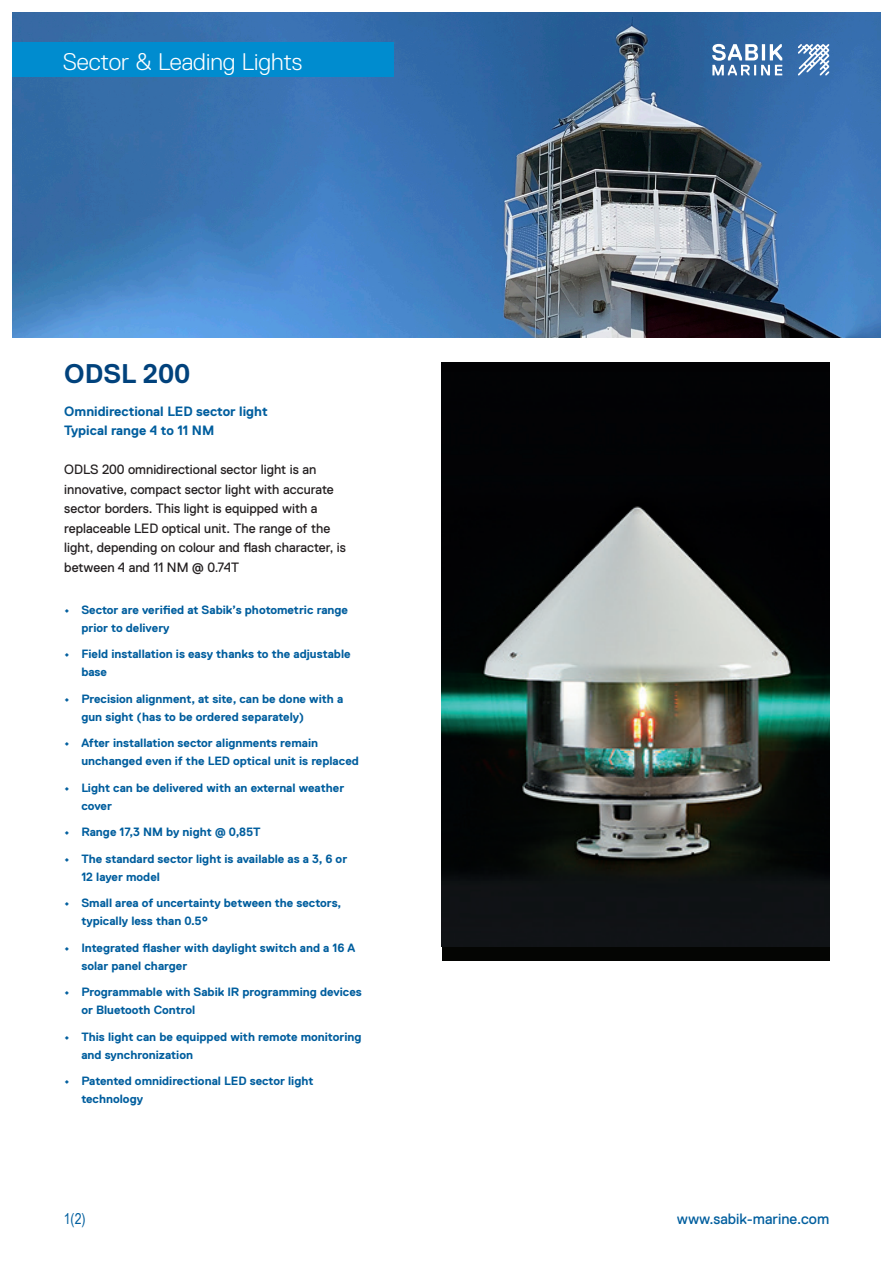
<style>
.page{position:relative;width:893px;height:1263px;background:#fff}
.page>*{position:absolute;margin:0;border:0;box-sizing:border-box;transform-origin:0 0}
.Tuotenimi{font:700 27px "Replica Std";color:#01427c}
.Tuoteryhmä{font:300 24px "Replica Std";color:#fff}
.t1{font:15px "Replica Std";color:#005e9e}
.t2{font:15px "Arial Narrow";color:#005e9e}
.Leipis{font:13.5px/19.5px "Replica Std";color:#231f20}
.Leipis_vahvennettu{font:700 13.5px "Replica Std";color:#005e9e}
.Leipis-2{font:700 13.5px "Replica Std";color:#005e9e}
.t3{font:700 12px/18px "Replica Std";color:#005e9e}
</style>
<div class="page">
<div style="left:442px;top:362px;width:388px;height:599px;background:#040503"></div>
<img style="left:442px;top:506px;width:388px;height:441px">
<img style="left:13px;top:13px;width:867px;height:325px">
<div style="left:0;top:42px;width:394px;height:35px;background:#008ccf"></div>
<svg style="left:798px;top:44px;width:31px;height:31px"></svg>
<svg style="left:712px;top:44px;width:70px;height:31px"></svg>
<p class="Tuoteryhmä" style="left:63px;top:48px;width:241px">Sector &amp; Leading Lights</p>
<p class="Tuotenimi" style="left:64px;top:359px;width:128px">ODSL 200</p>
<p class="Leipis_vahvennettu" style="left:64px;top:404px;width:205px">Omnidirectional LED sector light</p>
<p class="Leipis-2" style="left:64px;top:423px;width:151px">Typical range 4 to 11 NM</p>
<p class="Leipis" style="left:64px;top:460px;width:283px">ODLS 200 omnidirectional sector light is an innovative, compact sector light with accurate sector borders. This light is equipped with a replaceable LED optical unit. The range of the light, depending on colour and flash character, is between 4 and 11 NM @ 0.74T</p>
<p class="t3" style="left:81px;top:600px;width:268px;text-indent:-17px">• Sector are verified at Sabik’s photometric range prior to delivery</p>
<p class="t3" style="left:81px;top:645px;width:271px;text-indent:-17px">• Field installation is easy thanks to the adjustable base</p>
<p class="t3" style="left:81px;top:689px;width:263px;text-indent:-17px">• Precision alignment, at site, can be done with a gun sight (has to be ordered separately)</p>
<p class="t3" style="left:81px;top:734px;width:279px;text-indent:-17px">• After installation sector alignments remain unchanged even if the LED optical unit is replaced</p>
<p class="t3" style="left:81px;top:778px;width:264px;text-indent:-17px">• Light can be delivered with an external weather cover</p>
<p class="t3" style="left:64px;top:823px;width:198px">• Range 17,3 NM by night @ 0,85T</p>
<p class="t3" style="left:81px;top:849px;width:267px;text-indent:-17px">• The standard sector light is available as a 3, 6 or<br>12 layer model</p>
<p class="t3" style="left:81px;top:894px;width:262px;text-indent:-17px">• Small area of uncertainty between the sectors, typically less than 0.5°</p>
<p class="t3" style="left:81px;top:938px;width:276px;text-indent:-17px">• Integrated flasher with daylight switch and a 16 A solar panel charger</p>
<p class="t3" style="left:81px;top:983px;width:282px;text-indent:-17px">• Programmable with Sabik IR programming devices or Bluetooth Control</p>
<p class="t3" style="left:81px;top:1027px;width:282px;text-indent:-17px">• This light can be equipped with remote monitoring and synchronization</p>
<p class="t3" style="left:81px;top:1072px;width:234px;text-indent:-17px">• Patented omnidirectional LED sector light technology</p>
<p class="t2" style="left:64px;top:1208px;width:23px">1(2)</p>
<p class="t1" style="left:677px;top:1210px;width:154px">www.sabik-marine.com</p>
</div>
